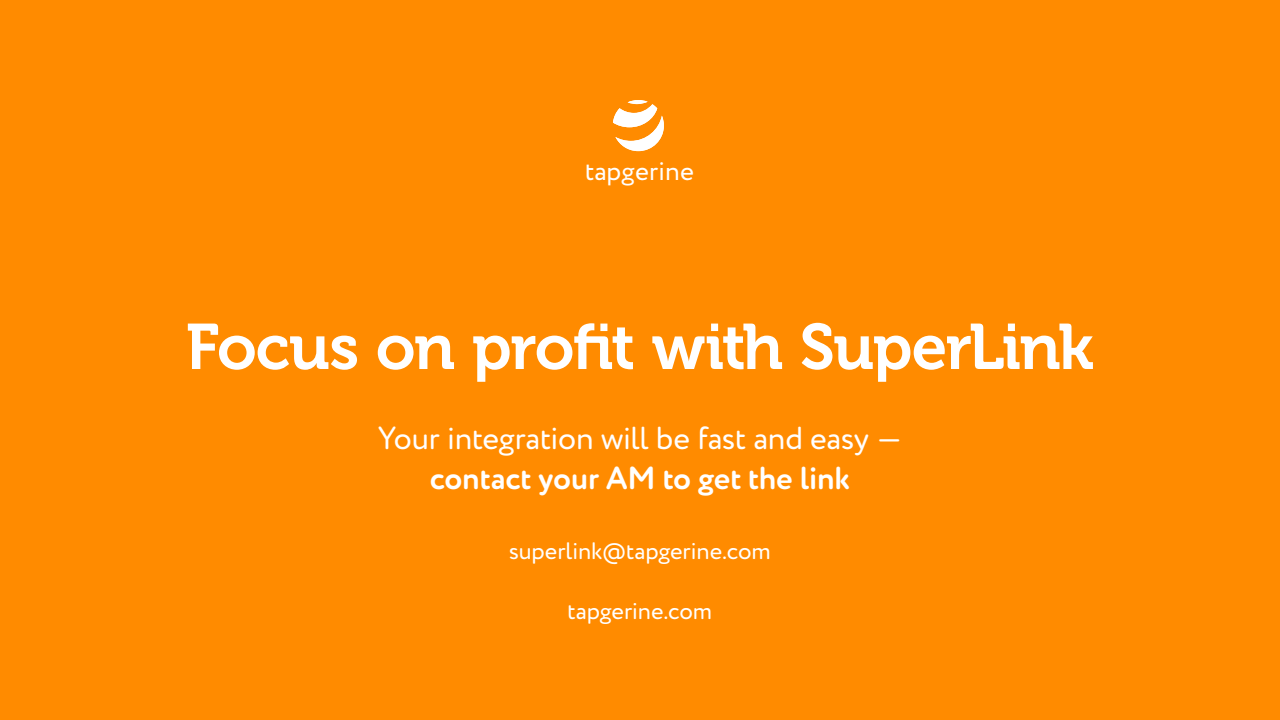
<style>
.page{position:relative;width:1280px;height:720px;background:#ff8b00}
.page>*{position:absolute;margin:0;border:0;box-sizing:border-box;transform-origin:0 0}
.t1{font:64px "Museo Cyrl 700";letter-spacing:-.02em;color:#fff}
.t2{font:32px "Circe Rounded";letter-spacing:-.01em;color:#fff}
.t3{font:700 32px "Circe Rounded Alt";letter-spacing:-.005em;color:#fff}
.t4{font:26.7px "Circe";color:#fff}
.t5{font:24px "Circe Rounded";letter-spacing:-.01em;color:#fff}
</style>
<div class="page">
<svg style="left:628px;top:100px;width:20px;height:4px"></svg>
<svg style="left:613px;top:104px;width:51px;height:47px"></svg>
<p class="t4" style="left:585px;top:153px;width:110px">tapgerine</p>
<h1 class="t1" style="left:186px;top:311px;width:910px">Focus on profit with SuperLink</h1>
<h2 class="t2" style="left:378px;top:419px;width:526px">Your integration will be fast and easy —</h2>
<h2 class="t3" style="left:430px;top:459px;width:422px">contact your AM to get the link</h2>
<p class="t5" style="left:509px;top:537px;width:263px">superlink@tapgerine.com</p>
<p class="t5" style="left:568px;top:597px;width:146px">tapgerine.com</p>
</div>
